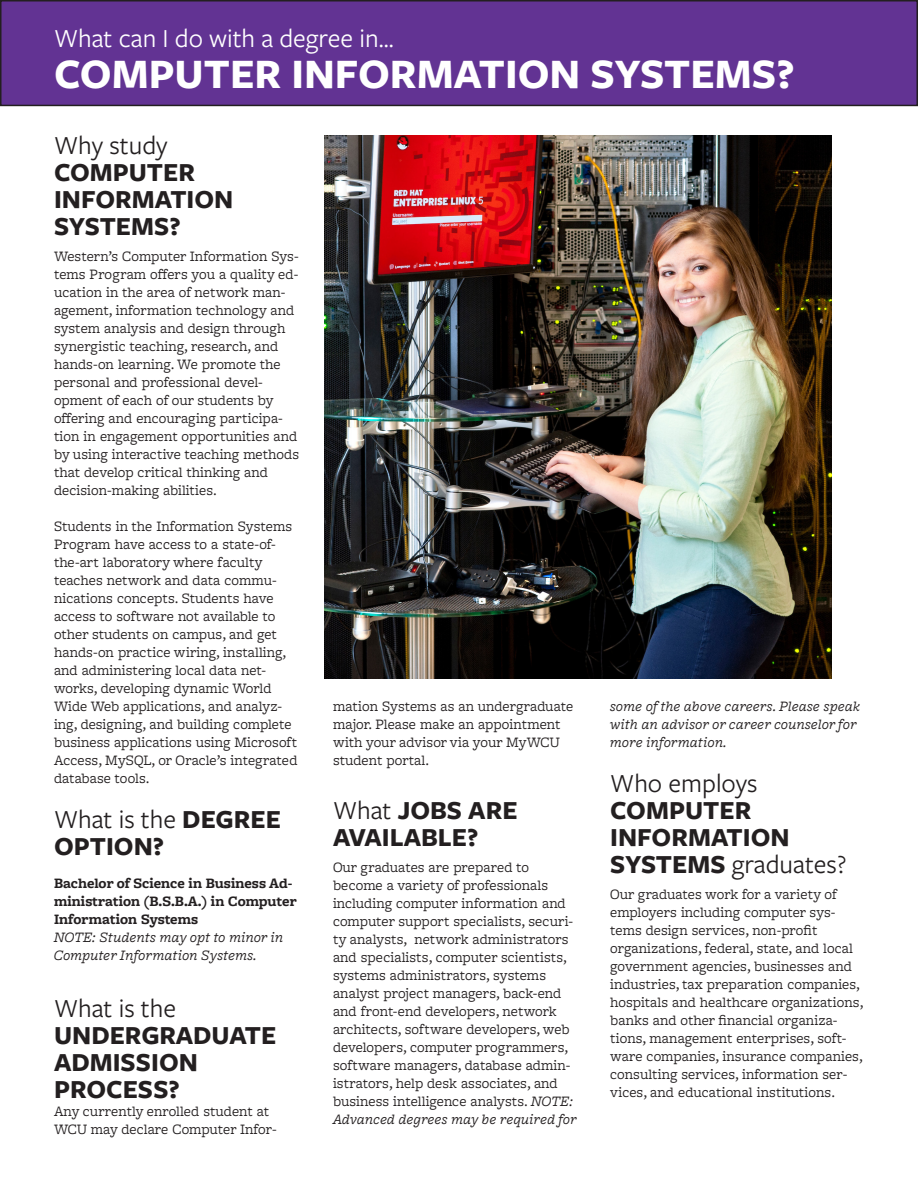
<style>
.page{position:relative;width:918px;height:1188px;background:#fff}
.page>*{position:absolute;margin:0;border:0;box-sizing:border-box;transform-origin:0 0}
.t1{font:700 43.5px "Freight Sans Pro";color:#fff}
.t2{font:700 27px/27px "Freight Sans Pro";color:#231f20}
.t3{font:27px "Freight Sans Pro";color:#231f20}
.t4{font:27px "Freight Sans Pro";color:#fff}
.t5{font:15px/18px "Freight Macro Pro";color:#231f20}
.t6{font:italic 15px/18px "Freight Macro Pro";color:#231f20}
.t7{font:700 15px/18px "Freight Macro Pro";color:#231f20}
.s1{font-weight:400}
.s2{font-style:italic}
</style>
<div class="page">
<div style="left:1px;top:1px;width:916px;height:104px;background:#623393"></div>
<div style="left:0;top:0;width:918px;height:106px;border:2px solid #231f20"></div>
<img style="left:324px;top:136px;width:507px;height:543px">
<h2 class="t4" style="left:54px;top:20px;width:341px">What can I do with a degree in...</h2>
<h1 class="t1" style="left:54px;top:44px;width:742px">COMPUTER INFORMATION SYSTEMS?</h1>
<h2 class="t3" style="left:54px;top:128px;width:115px">Why study</h2>
<h2 class="t2" style="left:54px;top:158px;width:181px">COMPUTER<br>INFORMATION<br>SYSTEMS?</h2>
<p class="t5" style="left:54px;top:247px;width:247px">Western’s Computer Information Sys&shy;tems Program offers you a quality ed&shy;ucation in the area of network man&shy;agement, information technology and system analysis and design through synergistic teaching, research, and hands-on learning. We promote the personal and professional devel&shy;opment of each of our students by offering and encouraging participa&shy;tion in engagement opportunities and by using interactive teaching methods that develop critical thinking and decision-making abilities.</p>
<p class="t5" style="left:54px;top:517px;width:245px">Students in the Information Systems Program have access to a state-of&shy;the-art laboratory where faculty teaches network and data commu&shy;nications concepts. Students have access to software not available to other students on campus, and get hands-on practice wiring, installing, and administering local data net&shy;works, developing dynamic World Wide Web applications, and analyz&shy;ing, designing, and building complete business applications using Microsoft Access, MySQL, or Oracle’s integrated database tools.</p>
<h2 class="t2" style="left:54px;top:805px;width:228px"><span class="s1">What is the</span> DEGREE<br>OPTION?</h2>
<p class="t7" style="left:54px;top:874px;width:244px">Bachelor of Science in Business Ad&shy;ministration (B.S.B.A.) in Computer<br>Information Systems</p>
<p class="t6" style="left:54px;top:928px;width:231px">NOTE: Students may opt to minor in<br>Computer Information Systems.</p>
<h2 class="t3" style="left:54px;top:990px;width:124px">What is the</h2>
<h2 class="t2" style="left:54px;top:1021px;width:224px">UNDERGRADUATE<br>ADMISSION<br>PROCESS?</h2>
<p class="t5" style="left:54px;top:1102px;width:224px">Any currently enrolled student at<br>WCU may declare Computer Infor-</p>
<p class="t5" style="left:333px;top:697px;width:242px">mation Systems as an undergraduate major. Please make an appointment with your advisor via your MyWCU student portal.</p>
<h2 class="t2" style="left:333px;top:796px;width:186px"><span class="s1">What</span> JOBS ARE<br>AVAILABLE?</h2>
<p class="t5" style="left:333px;top:857px;width:246px">Our graduates are prepared to become a variety of professionals including computer information and computer support specialists, securi&shy;ty analysts, network administrators and specialists, computer scientists, systems administrators, systems analyst project managers, back-end and front-end developers, network architects, software developers, web developers, computer programmers, software managers, database admin&shy;istrators, help desk associates, and business intelligence analysts. <span class="s2">NOTE:<br>Advanced degrees may be required for</span></p>
<p class="t6" style="left:610px;top:697px;width:252px">some of the above careers. Please speak with an advisor or career counselor for more information.</p>
<h2 class="t3" style="left:610px;top:765px;width:149px">Who employs</h2>
<h2 class="t2" style="left:610px;top:796px;width:238px">COMPUTER<br>INFORMATION<br>SYSTEMS <span class="s1">graduates?</span></h2>
<p class="t5" style="left:610px;top:884px;width:255px">Our graduates work for a variety of employers including computer sys&shy;tems design services, non-profit organizations, federal, state, and local government agencies, businesses and industries, tax preparation companies, hospitals and healthcare organizations, banks and other financial organiza&shy;tions, management enterprises, soft&shy;ware companies, insurance companies, consulting services, information ser&shy;vices, and educational institutions.</p>
</div>
